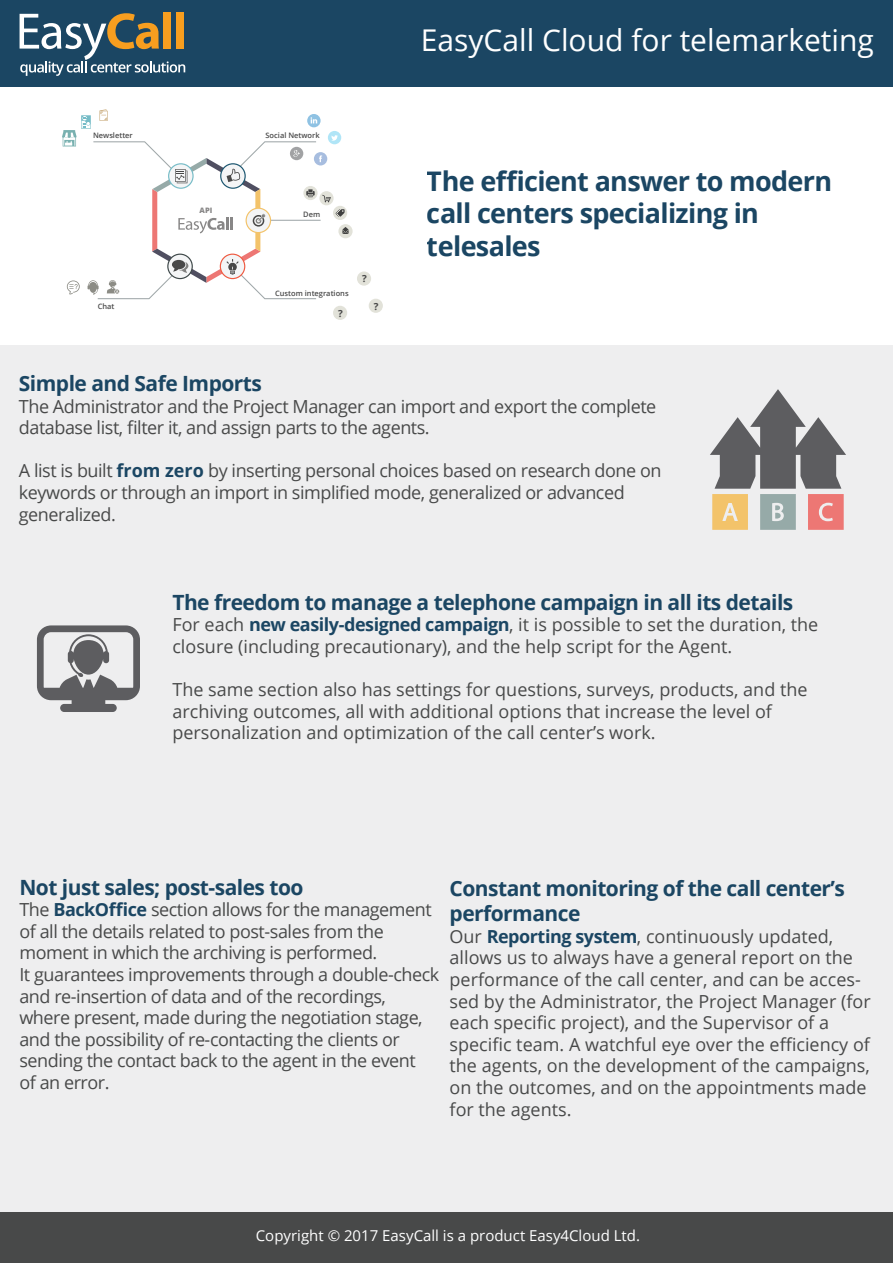
<style>
.page{position:relative;width:893px;height:1263px;background:#fff}
.page>*{position:absolute;margin:0;border:0;box-sizing:border-box;transform-origin:0 0}
.t1{font:30px "Open Sans";color:#fff}
.t2{font:700 27px/32.4px "Open Sans";letter-spacing:-.025em;color:#1b4663}
.t3{font:700 21px/25.2px "Open Sans";letter-spacing:-.025em;color:#1b4663}
.t4{font:18px/21.6px "Open Sans";color:#484949}
.t5{font:18px/21.6px "Open Sans";letter-spacing:-.025em;color:#484949}
.t6{font:15px "Open Sans";color:#fff}
.t7{font:700 9.9px "Open Sans";color:#494949}
.t8{font:600 7.5px "Open Sans";color:#494949}
.t9{font:800 7.5px "Open Sans";color:#888787}
.s1{font-weight:700;color:#1b4663}
</style>
<div class="page">
<div style="left:0;top:346px;width:893px;height:917px;background:#eeeeef"></div>
<div style="left:0;top:0;width:893px;height:87px;background:#1b4663"></div>
<svg style="left:20px;top:13px;width:165px;height:63px"></svg>
<div style="left:163px;top:12px;width:8px;height:37px;background:#f79e1f"></div>
<div style="left:176px;top:12px;width:8px;height:37px;background:#f79e1f"></div>
<div style="left:0;top:1212px;width:893px;height:51px;background:#484949"></div>
<svg style="left:710px;top:389px;width:136px;height:141px"></svg>
<svg style="left:37px;top:625px;width:103px;height:87px"></svg>
<div style="left:338px;top:224px;width:15px;height:14px;background:#e2e2d9;border-radius:50%"></div>
<svg style="left:62px;top:109px;width:287px;height:191px"></svg>
<div style="left:357px;top:271px;width:14px;height:15px;background:#e2e2d9;border-radius:50%"></div>
<div style="left:333px;top:306px;width:14px;height:14px;background:#e2e2d9;border-radius:50%"></div>
<div style="left:369px;top:299px;width:14px;height:14px;background:#e2e2d9;border-radius:50%"></div>
<p class="t8" style="left:93px;top:130px;width:41px">Newsletter</p>
<p class="t8" style="left:266px;top:130px;width:56px">Social Network</p>
<p class="t8" style="left:98px;top:301px;width:18px">Chat</p>
<p class="t9" style="left:200px;top:205px;width:14px">API</p>
<p class="t8" style="left:303px;top:209px;width:18px">Dem</p>
<p class="t8" style="left:275px;top:288px;width:75px">Custom integrations</p>
<p class="t7" style="left:338px;top:306px;width:6px">?</p>
<p class="t7" style="left:362px;top:272px;width:6px">?</p>
<p class="t7" style="left:374px;top:299px;width:6px">?</p>
<h1 class="t1" style="left:421px;top:20px;width:455px">EasyCall Cloud for telemarketing</h1>
<h2 class="t2" style="left:427px;top:164px;width:407px">The efficient answer to modern call centers specializing in telesales</h2>
<p class="t3" style="left:19px;top:370px;width:245px">Simple and Safe Imports</p>
<p class="t5" style="left:19px;top:395px;width:639px">The Administrator and the Project Manager can import and export the complete database list, filter it, and assign parts to the agents.</p>
<p class="t5" style="left:19px;top:460px;width:644px">A list is built <span class="s1">from zero</span> by inserting personal choices based on research done on keywords or through an import in simplified mode, generalized or advanced generalized.</p>
<p class="t3" style="left:172px;top:589px;width:622px">The freedom to manage a telephone campaign in all its details</p>
<p class="t4" style="left:172px;top:613px;width:647px">For each <span class="s1">new easily-designed campaign</span>, it is possible to set the duration, the closure (including precautionary), and the help script for the Agent.</p>
<p class="t4" style="left:172px;top:678px;width:637px">The same section also has settings for questions, surveys, products, and the archiving outcomes, all with additional options that increase the level of personalization and optimization of the call center’s work.</p>
<p class="t3" style="left:19px;top:874px;width:286px">Not just sales; post-sales too</p>
<p class="t5" style="left:19px;top:898px;width:421px">The <span class="s1">BackOffice</span> section allows for the management of all the details related to post-sales from the moment in which the archiving is performed.<br>It guarantees improvements through a double-check and re-insertion of data and of the recordings, where present, made during the negotiation stage, and the possibility of re-contacting the clients or sending the contact back to the agent in the event<br>of an error.</p>
<p class="t3" style="left:450px;top:875px;width:397px">Constant monitoring of the call center’s performance</p>
<p class="t4" style="left:450px;top:925px;width:423px">Our <span class="s1">Reporting system</span>, continuously updated, allows us to always have a general report on the performance of the call center, and can be acces&shy;sed by the Administrator, the Project Manager (for each specific project), and the Supervisor of a specific team. A watchful eye over the efficiency of the agents, on the development of the campaigns, on the outcomes, and on the appointments made for the agents.</p>
<p class="t6" style="left:256px;top:1225px;width:386px">Copyright © 2017 EasyCall is a product Easy4Cloud Ltd.</p>
</div>
